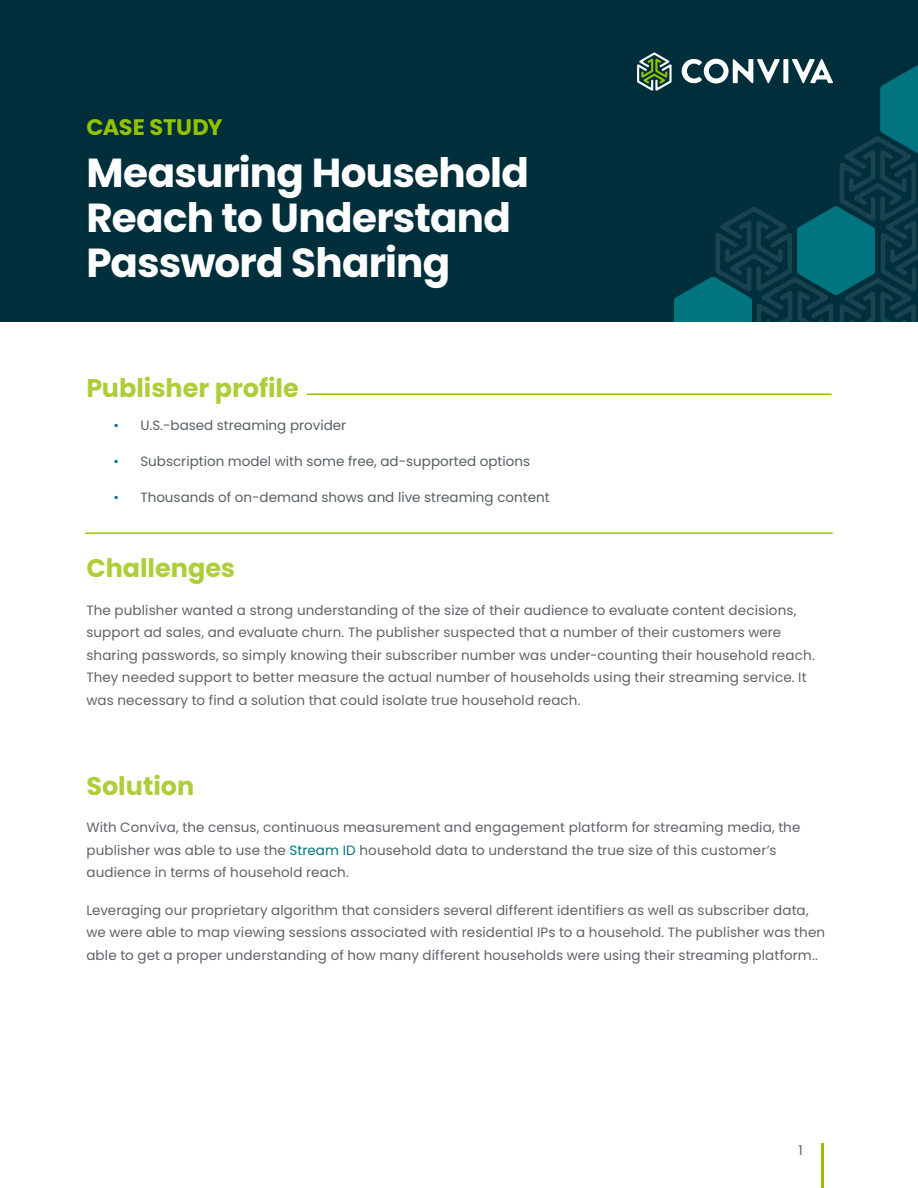
<style>
.page{position:relative;width:918px;height:1188px;background:#fff}
.page>*{position:absolute;margin:0;border:0;box-sizing:border-box;transform-origin:0 0}
.Headline_27_25_Left{font:700 40.5px/45px "Poppins";letter-spacing:-.015em;color:#fff}
.Headline_17_20_Left{font:700 25.5px "Poppins";color:#adce38}
.Headlines_Copy_Text{font:700 22.5px "Poppins";letter-spacing:-.01em;color:#93c200}
.Copy_Text_09_14_Left{font:13.5px/22.5px "Poppins";letter-spacing:.01em;color:#5e6367}
.t1{font:13.5px "Poppins";color:#565f64}
.s1{color:#007580}
</style>
<div class="page">
<hr style="left:821px;top:1144px;width:3px;height:44px;background:#93c200">
<div style="left:0;top:0;width:918px;height:324px;background:#002f3c"></div>
<svg style="left:637px;top:52px;width:281px;height:270px"></svg>
<div style="left:0;top:322px;width:918px;height:50px;background:#fff"></div>
<hr style="left:85px;top:532px;width:748px;height:2px;background:#93c200">
<hr style="left:307px;top:393px;width:525px;height:2px;background:#93c200">
<p class="Headlines_Copy_Text" style="left:86px;top:114px;width:138px">CASE STUDY</p>
<p class="Headline_27_25_Left" style="left:86px;top:151px;width:444px">Measuring Household<br>Reach to Understand<br>Password Sharing</p>
<p class="Headline_17_20_Left" style="left:86px;top:374px;width:214px">Publisher profile</p>
<p class="t1" style="left:113px;top:418px;width:234px"><span class="s1">•</span> U.S.-based streaming provider</p>
<p class="t1" style="left:113px;top:454px;width:418px"><span class="s1">•</span> Subscription model with some free, ad-supported options</p>
<p class="t1" style="left:113px;top:489px;width:438px"><span class="s1">•</span> Thousands of on-demand shows and live streaming content</p>
<p class="Headline_17_20_Left" style="left:86px;top:554px;width:150px">Challenges</p>
<p class="Copy_Text_09_14_Left" style="left:86px;top:599px;width:730px">The publisher wanted a strong understanding of the size of their audience to evaluate content decisions, support ad sales, and evaluate churn. The publisher suspected that a number of their customers were sharing passwords, so simply knowing their subscriber number was under-counting their household reach.<br>They needed support to better measure the actual number of households using their streaming service. It was necessary to find a solution that could isolate true household reach.</p>
<p class="Headline_17_20_Left" style="left:86px;top:771px;width:109px">Solution</p>
<p class="Copy_Text_09_14_Left" style="left:86px;top:817px;width:716px">With Conviva, the census, continuous measurement and engagement platform for streaming media, the publisher was able to use the <span class="s1">Stream ID</span> household data to understand the true size of this customer’s audience in terms of household reach.</p>
<p class="Copy_Text_09_14_Left" style="left:86px;top:899px;width:740px">Leveraging our proprietary algorithm that considers several different identifiers as well as subscriber data, we were able to map viewing sessions associated with residential IPs to a household. The publisher was then able to get a proper understanding of how many different households were using their streaming platform..</p>
<p class="Copy_Text_09_14_Left" style="left:799px;top:1139px;width:6px">1</p>
</div>
